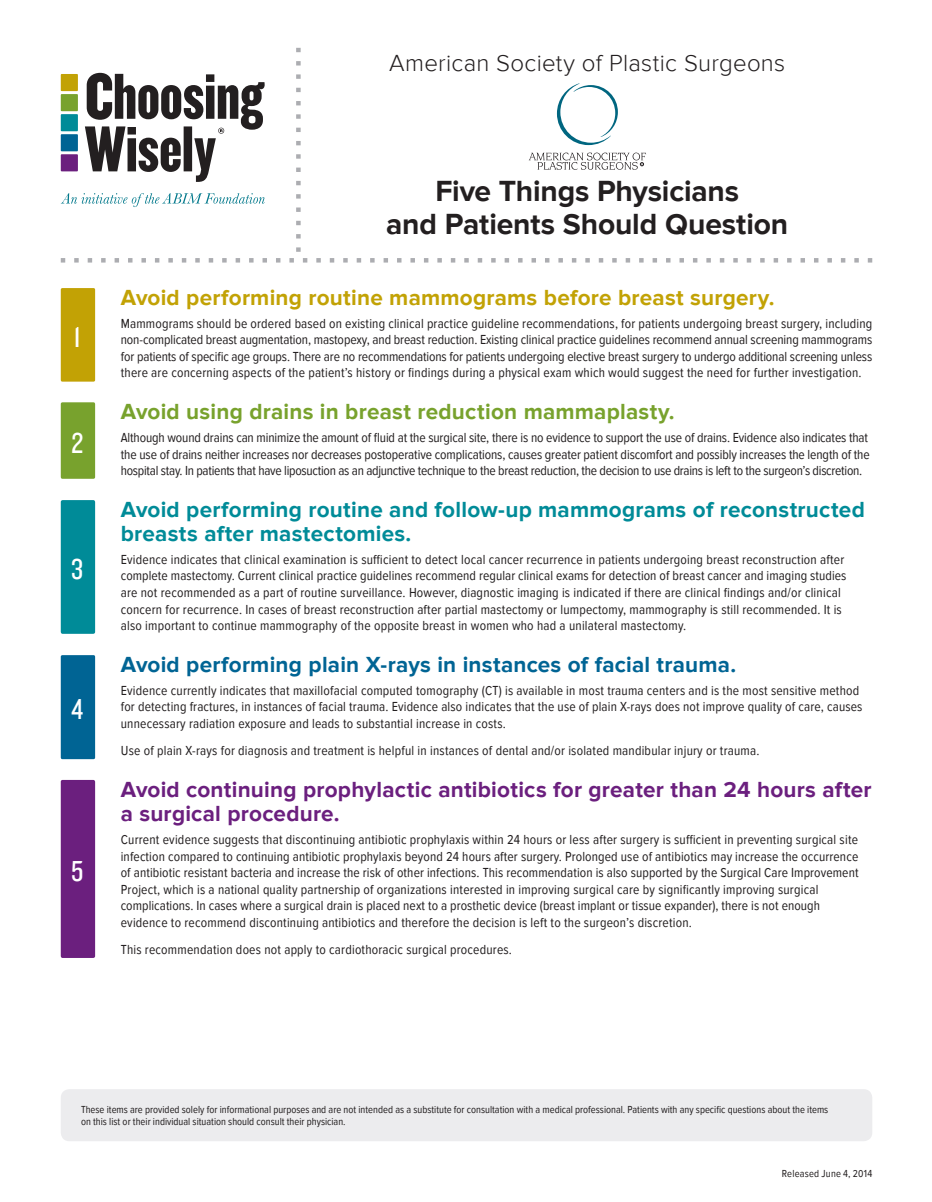
<style>
.page{position:relative;width:932px;height:1202px;background:#fff}
.page>*{position:absolute;margin:0;border:0;box-sizing:border-box;transform-origin:0 0}
.Top_header{font:700 30px/33px "Proxima Nova";letter-spacing:-.005em;color:#231f20;text-align:center}
.style__front{font:30px "Knockout 29 Junior Ltweight";color:#fff}
.Top_Header-_associat{font:300 24px "Proxima Nova";letter-spacing:.01em;color:#231f20}
._5_things_heading{font:700 22.5px/24px "Proxima Nova";letter-spacing:.01em;color:#008b98}
._5_things_heading-2{font:700 22.5px/24px "Proxima Nova";letter-spacing:.01em;color:#6b1f7e}
._5_things_heading-3{font:700 22.5px "Proxima Nova";letter-spacing:.01em;color:#c2a205}
._5_things_heading-4{font:700 22.5px "Proxima Nova";letter-spacing:.01em;color:#006494}
._5_things_heading-5{font:700 22.5px "Proxima Nova";letter-spacing:.01em;color:#78a22d}
.body{font:13.5px/16.5px "Proxima Nova Cond";letter-spacing:.015em;color:#231f20}
.body-2{font:13.5px/16.5px "Proxima Nova Cond";letter-spacing:-.01em;color:#231f20}
.Disclaimer{font:10.5px/12px "Proxima Nova Cond";color:#231f20}
.Top_header-2{font:10.5px "Proxima Nova Cond";letter-spacing:.02em;color:#231f20}
</style>
<div class="page">
<svg style="left:61px;top:258px;width:811px;height:4px"></svg>
<svg style="left:296px;top:48px;width:4px;height:204px"></svg>
<div style="left:61px;top:74px;width:17px;height:17px;background:#c2a205"></div>
<div style="left:61px;top:94px;width:17px;height:17px;background:#78a22d"></div>
<div style="left:61px;top:114px;width:17px;height:17px;background:#008b98"></div>
<div style="left:61px;top:134px;width:17px;height:17px;background:#006494"></div>
<div style="left:61px;top:154px;width:17px;height:17px;background:#6b1f7e"></div>
<svg style="left:85px;top:73px;width:180px;height:109px"></svg>
<svg style="left:61px;top:193px;width:204px;height:14px"></svg>
<div style="left:61px;top:500px;width:34px;height:134px;background:#008b98;border-radius:2px"></div>
<div style="left:61px;top:288px;width:34px;height:93px;background:#c2a205;border-radius:2px"></div>
<div style="left:61px;top:402px;width:34px;height:77px;background:#78a22d;border-radius:2px"></div>
<div style="left:61px;top:1089px;width:811px;height:52px;background:#ececee;border-radius:9px"></div>
<div style="left:61px;top:780px;width:34px;height:178px;background:#6b1f7e;border-radius:2px"></div>
<div style="left:61px;top:655px;width:34px;height:104px;background:#006494;border-radius:2px"></div>
<svg style="left:557px;top:83px;width:61px;height:62px"></svg>
<svg style="left:528px;top:153px;width:118px;height:17px"></svg>
<p class="Top_Header-_associat" style="left:389px;top:49px;width:397px">American Society of Plastic Surgeons</p>
<p class="style__front" style="left:74px;top:317px;width:8px">1</p>
<p class="style__front" style="left:71px;top:423px;width:13px">2</p>
<p class="style__front" style="left:71px;top:549px;width:13px">3</p>
<p class="style__front" style="left:71px;top:690px;width:13px">4</p>
<p class="style__front" style="left:71px;top:851px;width:14px">5</p>
<p class="Top_header" style="left:386px;top:175px;width:403px">Five Things Physicians<br>and Patients Should Question</p>
<p class="_5_things_heading-3" style="left:121px;top:284px;width:655px">Avoid performing routine mammograms before breast surgery.</p>
<p class="body" style="left:121px;top:315px;width:753px;text-align:justify">Mammograms should be ordered based on existing clinical practice guideline recommendations, for patients undergoing breast surgery, including non-complicated breast augmentation, mastopexy, and breast reduction. Existing clinical practice guidelines recommend annual screening mammograms for patients of specific age groups. There are no recommendations for patients undergoing elective breast surgery to undergo additional screening unless there are concerning aspects of the patient’s history or findings during a physical exam which would suggest the need for further investigation.</p>
<p class="_5_things_heading-5" style="left:121px;top:398px;width:555px">Avoid using drains in breast reduction mammaplasty.</p>
<p class="body-2" style="left:121px;top:430px;width:750px">Although wound drains can minimize the amount of fluid at the surgical site, there is no evidence to support the use of drains. Evidence also indicates that the use of drains neither increases nor decreases postoperative complications, causes greater patient discomfort and possibly increases the length of the hospital stay. In patients that have liposuction as an adjunctive technique to the breast reduction, the decision to use drains is left to the surgeon’s discretion.</p>
<p class="_5_things_heading" style="left:121px;top:498px;width:745px">Avoid performing routine and follow-up mammograms of reconstructed breasts after mastectomies.</p>
<p class="body" style="left:121px;top:551px;width:727px">Evidence indicates that clinical examination is sufficient to detect local cancer recurrence in patients undergoing breast reconstruction after complete mastectomy. Current clinical practice guidelines recommend regular clinical exams for detection of breast cancer and imaging studies are not recommended as a part of routine surveillance. However, diagnostic imaging is indicated if there are clinical findings and/or clinical concern for recurrence. In cases of breast reconstruction after partial mastectomy or lumpectomy, mammography is still recommended. It is also important to continue mammography of the opposite breast in women who had a unilateral mastectomy.</p>
<p class="_5_things_heading-4" style="left:121px;top:651px;width:617px">Avoid performing plain X-rays in instances of facial trauma.</p>
<p class="body" style="left:121px;top:682px;width:743px">Evidence currently indicates that maxillofacial computed tomography (CT) is available in most trauma centers and is the most sensitive method for detecting fractures, in instances of facial trauma. Evidence also indicates that the use of plain X-rays does not improve quality of care, causes unnecessary radiation exposure and leads to substantial increase in costs.</p>
<p class="body" style="left:121px;top:742px;width:640px">Use of plain X-rays for diagnosis and treatment is helpful in instances of dental and/or isolated mandibular injury or trauma.</p>
<p class="_5_things_heading-2" style="left:121px;top:777px;width:752px">Avoid continuing prophylactic antibiotics for greater than 24 hours after a surgical procedure.</p>
<p class="body" style="left:121px;top:831px;width:739px">Current evidence suggests that discontinuing antibiotic prophylaxis within 24 hours or less after surgery is sufficient in preventing surgical site infection compared to continuing antibiotic prophylaxis beyond 24 hours after surgery. Prolonged use of antibiotics may increase the occurrence of antibiotic resistant bacteria and increase the risk of other infections. This recommendation is also supported by the Surgical Care Improvement Project, which is a national quality partnership of organizations interested in improving surgical care by significantly improving surgical complications. In cases where a surgical drain is placed next to a prosthetic device (breast implant or tissue expander), there is not enough evidence to recommend discontinuing antibiotics and therefore the decision is left to the surgeon’s discretion.</p>
<p class="body" style="left:121px;top:941px;width:393px">This recommendation does not apply to cardiothoracic surgical procedures.</p>
<p class="Disclaimer" style="left:81px;top:1103px;width:748px">These items are provided solely for informational purposes and are not intended as a substitute for consultation with a medical professional. Patients with any specific questions about the items on this list or their individual situation should consult their physician.</p>
<p class="Top_header-2" style="left:781px;top:1167px;width:92px">Released June 4, 2014</p>
</div>
